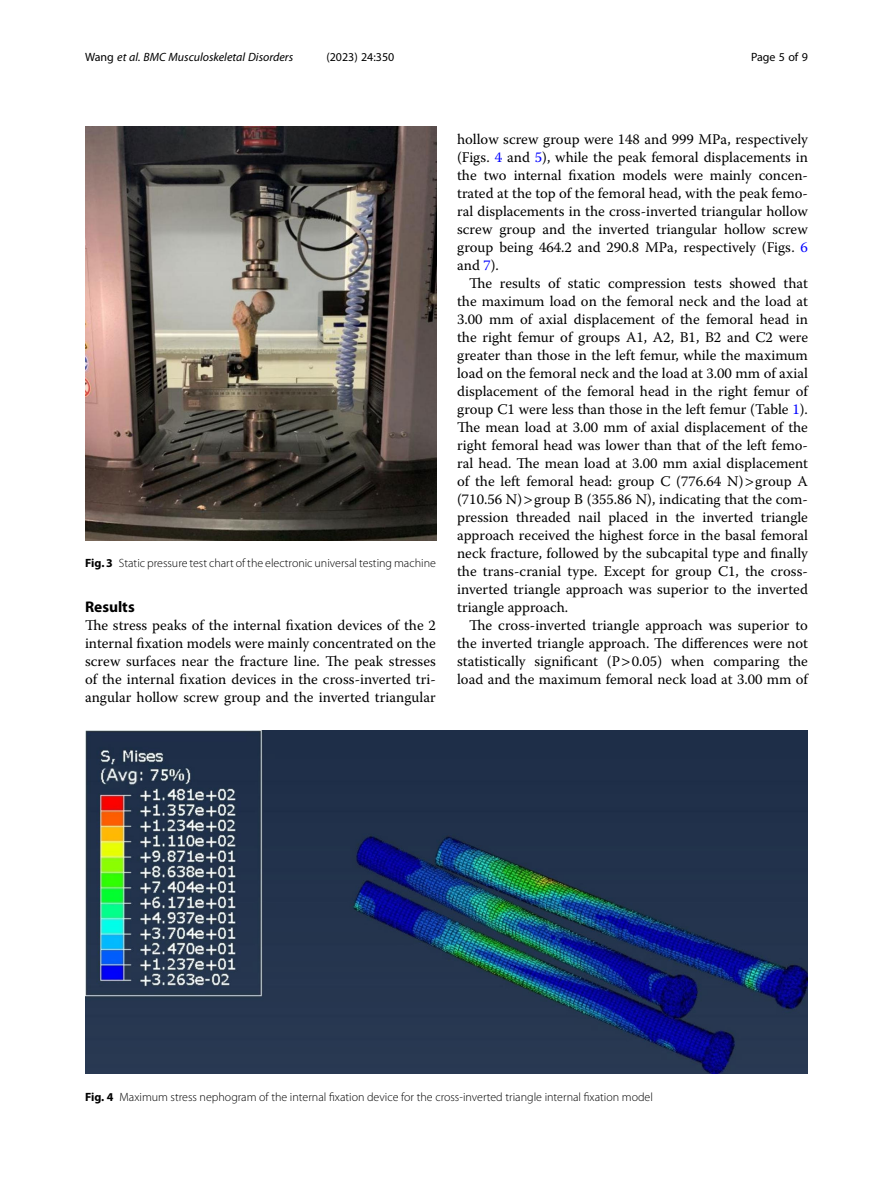
<style>
.page{position:relative;width:893px;height:1191px;background:#fff}
.page>*{position:absolute;margin:0;border:0;box-sizing:border-box;transform-origin:0 0}
.Head_1{font:700 15.45px "Myriad Pro";color:#000}
.Body_Text_Indent{font:14.7px/18px "Warnock Pro";color:#000;text-align:justify}
.Body_Text{font:14.7px/18px "Warnock Pro";color:#000;text-align:justify}
.Figure_Caption{font:300 12px "Myriad Pro";color:#000}
.t1{font:italic 12px "Myriad Pro";color:#000}
.t2{font:12px "Myriad Pro";color:#000}
.s1{font-style:normal}
.s2{font-weight:700}
.s3{color:#00f}
</style>
<div class="page">
<img style="left:85px;top:730px;width:723px;height:344px">
<img style="left:85px;top:126px;width:351px;height:414px">
<p class="t1" style="left:85px;top:50px;width:210px"><span class="s1">Wang</span> et al. BMC Musculoskeletal Disorders</p>
<p class="t2" style="left:326px;top:50px;width:70px">(2023) 24:350</p>
<p class="t2" style="left:751px;top:50px;width:58px">Page 5 of 9</p>
<p class="Figure_Caption" style="left:85px;top:556px;width:352px"><span class="s2">Fig. 3</span> Static pressure test chart of the electronic universal testing machine</p>
<p class="Head_1" style="left:85px;top:597px;width:51px">Results</p>
<p class="Body_Text" style="left:85px;top:616px;width:352px">The stress peaks of the internal fixation devices of the 2 internal fixation models were mainly concentrated on the screw surfaces near the fracture line. The peak stresses of the internal fixation devices in the cross-inverted tri&shy;angular hollow screw group and the inverted triangular</p>
<p class="Body_Text" style="left:457px;top:130px;width:352px">hollow screw group were 148 and 999 MPa, respectively (Figs. <span class="s3">4</span> and <span class="s3">5</span>), while the peak femoral displacements in the two internal fixation models were mainly concen&shy;trated at the top of the femoral head, with the peak femo&shy;ral displacements in the cross-inverted triangular hollow screw group and the inverted triangular hollow screw group being 464.2 and 290.8 MPa, respectively (Figs. <span class="s3">6 </span>and <span class="s3">7</span>).</p>
<p class="Body_Text_Indent" style="left:457px;top:274px;width:352px;text-indent:12px">The results of static compression tests showed that the maximum load on the femoral neck and the load at 3.00 mm of axial displacement of the femoral head in the right femur of groups A1, A2, B1, B2 and C2 were greater than those in the left femur, while the maximum load on the femoral neck and the load at 3.00 mm of axial displacement of the femoral head in the right femur of group C1 were less than those in the left femur (Table <span class="s3">1</span>).<br>The mean load at 3.00 mm of axial displacement of the right femoral head was lower than that of the left femo&shy;ral head. The mean load at 3.00 mm axial displacement of the left femoral head: group C (776.64 N) group A (710.56 N) group B (355.86 N), indicating that the com&shy;pression threaded nail placed in the inverted triangle approach received the highest force in the basal femoral neck fracture, followed by the subcapital type and finally the trans-cranial type. Except for group C1, the cross&shy;inverted triangle approach was superior to the inverted triangle approach.</p>
<p class="Body_Text_Indent" style="left:457px;top:616px;width:352px;text-indent:12px">The cross-inverted triangle approach was superior to the inverted triangle approach. The differences were not statistically significant (P 0.05) when comparing the load and the maximum femoral neck load at 3.00 mm of</p>
<p class="Figure_Caption" style="left:85px;top:1090px;width:569px"><span class="s2">Fig. 4</span> Maximum stress nephogram of the internal fixation device for the cross-inverted triangle internal fixation model</p>
</div>
